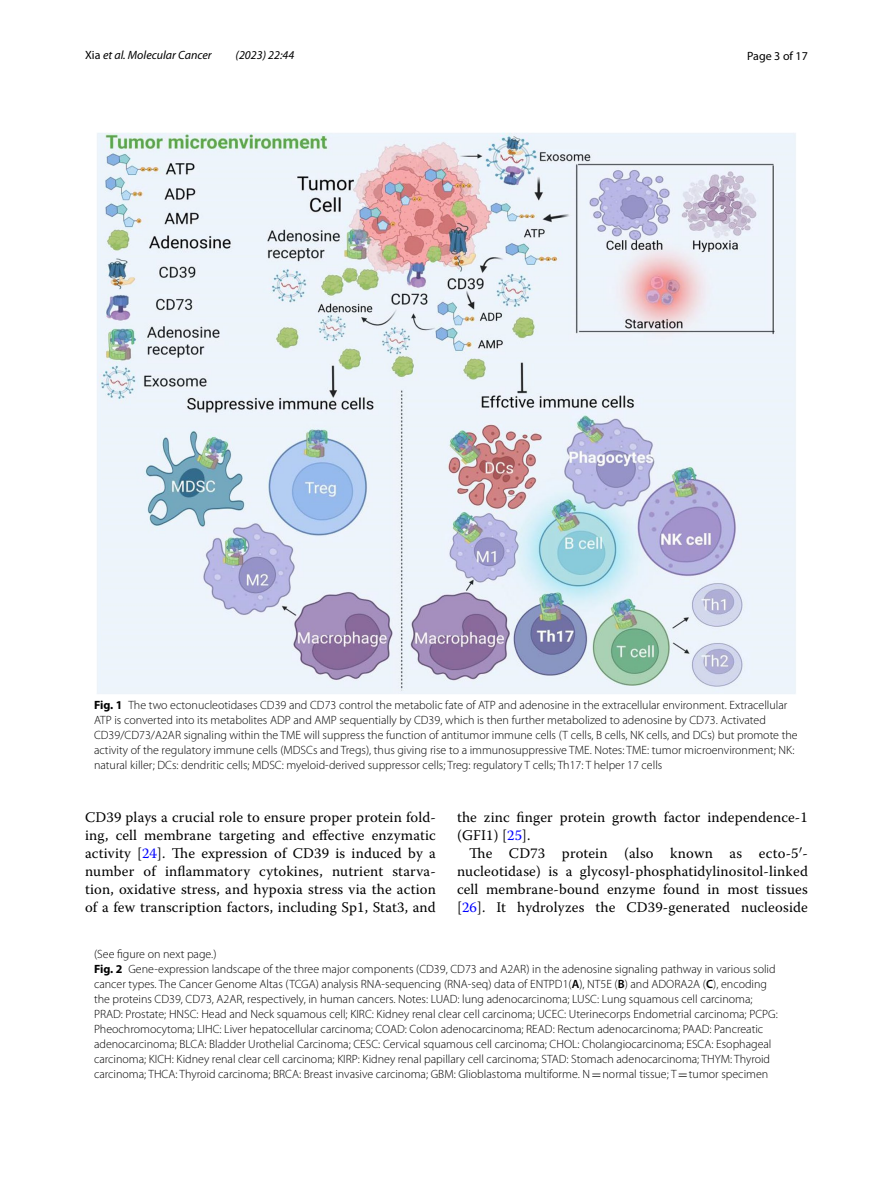
<style>
.page{position:relative;width:893px;height:1187px;background:#fff}
.page>*{position:absolute;margin:0;border:0;box-sizing:border-box;transform-origin:0 0}
.t1{font:14.7px/18px "Warnock Pro";letter-spacing:.01em;color:#000;text-align:justify}
.t2{font:300 12px/15px "Myriad Pro";color:#000}
.t3{font:italic 12px "Myriad Pro";color:#000}
.t4{font:12px "Myriad Pro";color:#000}
.s1{font-style:normal}
.s2{font-weight:700}
.s3{color:#00f}
.s4{font-weight:600}
.s5{font-family:"MTSY";font-weight:400}
</style>
<div class="page">
<img style="left:97px;top:133px;width:699px;height:561px">
<p class="t3" style="left:85px;top:48px;width:128px"><span class="s1">Xia</span> et al. Molecular Cancer</p>
<p class="t3" style="left:236px;top:48px;width:60px">(2023) 22:44</p>
<p class="t4" style="left:747px;top:48px;width:62px">Page 3 of 17</p>
<p class="t2" style="left:94px;top:698px;width:705px"><span class="s2">Fig. 1</span> The two ectonucleotidases CD39 and CD73 control the metabolic fate of ATP and adenosine in the extracellular environment. Extracellular ATP is converted into its metabolites ADP and AMP sequentially by CD39, which is then further metabolized to adenosine by CD73. Activated CD39/CD73/A2AR signaling within the TME will suppress the function of antitumor immune cells (T cells, B cells, NK cells, and DCs) but promote the activity of the regulatory immune cells (MDSCs and Tregs), thus giving rise to a immunosuppressive TME. Notes: TME: tumor microenvironment; NK: natural killer; DCs: dendritic cells; MDSC: myeloid-derived suppressor cells; Treg: regulatory T cells; Th17: T helper 17 cells</p>
<p class="t1" style="left:85px;top:808px;width:352px">CD39 plays a crucial role to ensure proper protein fold&shy;ing, cell membrane targeting and effective enzymatic activity [<span class="s3">24</span>]. The expression of CD39 is induced by a number of inflammatory cytokines, nutrient starva&shy;tion, oxidative stress, and hypoxia stress via the action of a few transcription factors, including Sp1, Stat3, and</p>
<p class="t1" style="left:457px;top:808px;width:352px">the zinc finger protein growth factor independence-1 (GFI1) [<span class="s3">25</span>].</p>
<p class="t1" style="left:457px;top:844px;width:352px;text-indent:12px">The CD73 protein (also known as ecto-5 - nucleotidase) is a glycosyl-phosphatidylinositol-linked cell membrane-bound enzyme found in most tissues [<span class="s3">26</span>]. It hydrolyzes the CD39-generated nucleoside</p>
<p class="t2" style="left:94px;top:946px;width:685px">(See figure on next page.)<br><span class="s2">Fig. 2</span> Gene-expression landscape of the three major components (CD39, CD73 and A2AR) in the adenosine signaling pathway in various solid cancer types. The Cancer Genome Altas (TCGA) analysis RNA-sequencing (RNA-seq) data of ENTPD1(<span class="s4">A</span>), NT5E (<span class="s4">B</span>) and ADORA2A (<span class="s4">C</span>), encoding the proteins CD39, CD73, A2AR, respectively, in human cancers. Notes: LUAD: lung adenocarcinoma; LUSC: Lung squamous cell carcinoma; PRAD: Prostate; HNSC: Head and Neck squamous cell; KIRC: Kidney renal clear cell carcinoma; UCEC: Uterinecorps Endometrial carcinoma; PCPG:<br>Pheochromocytoma; LIHC: Liver hepatocellular carcinoma; COAD: Colon adenocarcinoma; READ: Rectum adenocarcinoma; PAAD: Pancreatic adenocarcinoma; BLCA: Bladder Urothelial Carcinoma; CESC: Cervical squamous cell carcinoma; CHOL: Cholangiocarcinoma; ESCA: Esophageal carcinoma; KICH: Kidney renal clear cell carcinoma; KIRP: Kidney renal papillary cell carcinoma; STAD: Stomach adenocarcinoma; THYM: Thyroid carcinoma; THCA: Thyroid carcinoma; BRCA: Breast invasive carcinoma; GBM: Glioblastoma multiforme. N<span class="s5">=</span>normal tissue; T<span class="s5">=</span>tumor specimen</p>
</div>
